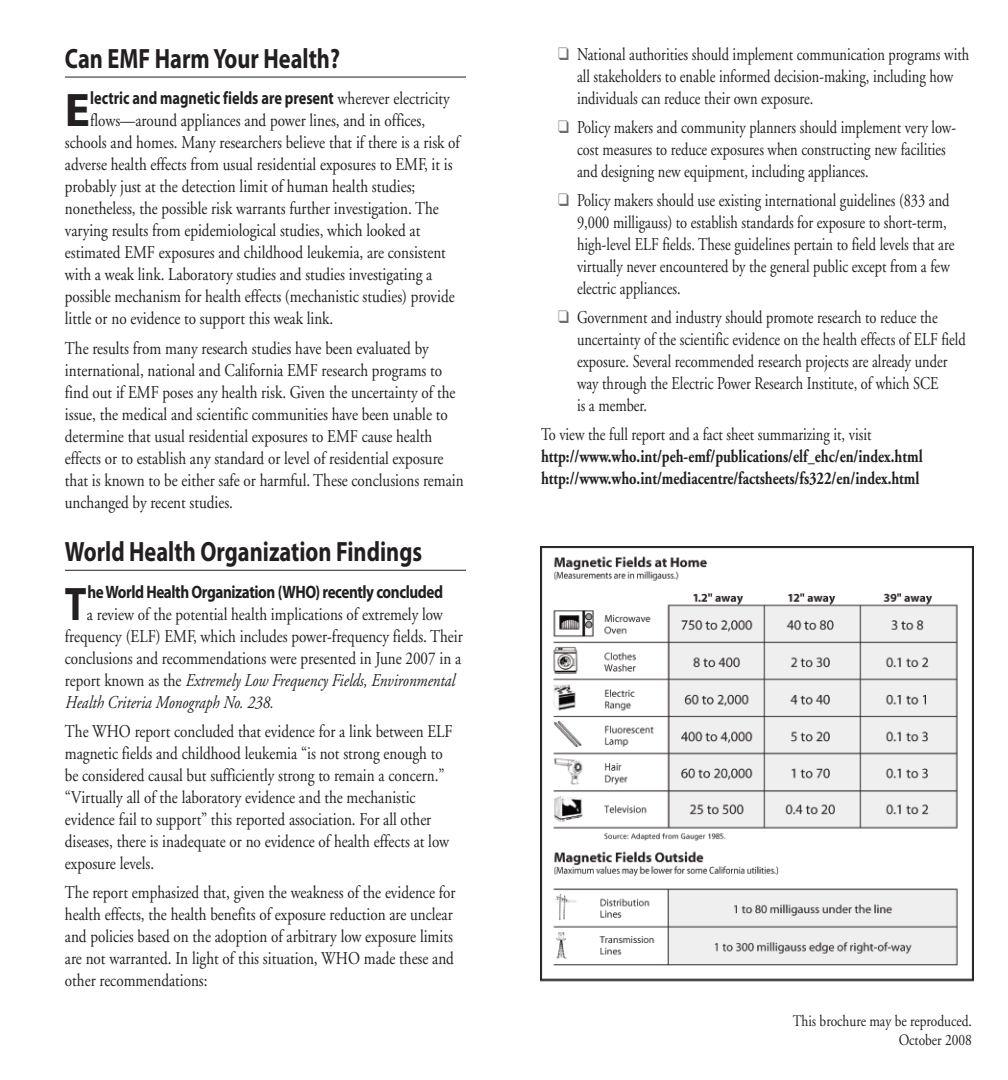
<style>
.page{position:relative;width:1008px;height:1080px;background:#fff}
.page>*{position:absolute;margin:0;border:0;box-sizing:border-box;transform-origin:0 0}
.t1{font:700 47.4px "Myriad Pro";color:#231f20}
.t2{font:700 47.4px "Myriad Pro";color:#231f20;scale:.84 1}
.t3{font:700 28px "Myriad Pro";color:#231f20;scale:.8 1}
.t4{font:18px/22px "Adobe Garamond";color:#231f20;scale:.84 1}
.t5{font:18px/22px "Adobe Garamond";color:#231f20;scale:.8 1}
.t6{font:700 18px/22px "Adobe Garamond";color:#231f20;scale:.8 1}
.t7{font:700 18px "Myriad Pro";color:#231f20;scale:.8 1}
.t8{font:700 18px "Myriad Pro";letter-spacing:-.03em;color:#231f20;scale:.84 1}
.t9{font:16px/19.2px "Adobe Garamond";color:#231f20;text-align:right;scale:.84 1}
.s1{font-family:"Adobe Garamond";font-weight:400}
.s2{font-style:italic}
.s3{color:#6c6d70}
</style>
<div class="page">
<hr style="left:65px;top:77px;width:401px;height:1px;background:#231f20">
<hr style="left:65px;top:570px;width:401px;height:1px;background:#231f20">
<img style="left:540px;top:547px;width:434px;height:435px">
<h2 class="t3" style="left:65px;top:48px;width:345px">Can EMF Harm Your Health?</h2>
<h1 class="t1" style="left:65px;top:93px;width:27px">E</h1>
<p class="t7" style="left:90px;top:92px;width:451px">lectric and magnetic fields are present <span class="s1">wherever electricity</span></p>
<p class="t4" style="left:65px;top:111px;width:472px;text-indent:25px">flows—around appliances and power lines, and in offices, schools and homes. Many researchers believe that if there is a risk of adverse health effects from usual residential exposures to EMF, it is probably just at the detection limit of human health studies; nonetheless, the possible risk warrants further investigation. The varying results from epidemiological studies, which looked at estimated EMF exposures and childhood leukemia, are consistent with a weak link. Laboratory studies and studies investigating a possible mechanism for health effects (mechanistic studies) provide little or no evidence to support this weak link.</p>
<p class="t4" style="left:65px;top:338px;width:476px">The results from many research studies have been evaluated by international, national and California EMF research programs to find out if EMF poses any health risk. Given the uncertainty of the issue, the medical and scientific communities have been unable to determine that usual residential exposures to EMF cause health effects or to establish any standard or level of residential exposure that is known to be either safe or harmful. These conclusions remain unchanged by recent studies.</p>
<h2 class="t3" style="left:65px;top:541px;width:448px">World Health Organization Findings</h2>
<h1 class="t2" style="left:65px;top:586px;width:27px">T</h1>
<p class="t8" style="left:87px;top:585px;width:425px">heWorld Health Organization (WHO) recently concluded</p>
<p class="t4" style="left:65px;top:604px;width:475px;text-indent:22px">a review of the potential health implications of extremely low frequency (ELF) EMF, which includes power-frequency fields. Their conclusions and recommendations were presented in June 2007 in a report known as the <span class="s2">Extremely Low Frequency Fields, Environmental Health Criteria Monograph No. 238.</span></p>
<p class="t4" style="left:65px;top:722px;width:463px">The WHO report concluded that evidence for a link between ELF magnetic fields and childhood leukemia “is not strong enough to be considered causal but sufficiently strong to remain a concern.” “Virtually all of the laboratory evidence and the mechanistic evidence fail to support” this reported association. For all other diseases, there is inadequate or no evidence of health effects at low exposure levels.</p>
<p class="t4" style="left:65px;top:883px;width:466px">The report emphasized that, given the weakness of the evidence for health effects, the health benefits of exposure reduction are unclear and policies based on the adoption of arbitrary low exposure limits are not warranted. In light of this situation, WHO made these and other recommendations:</p>
<p class="t5" style="left:577px;top:45px;width:492px;text-indent:-19px"><span class="s3">❑</span> National authorities should implement communication programs with all stakeholders to enable informed decision-making, including how individuals can reduce their own exposure.</p>
<p class="t5" style="left:577px;top:118px;width:475px;text-indent:-19px"><span class="s3">❑</span> Policy makers and community planners should implement very low&shy;cost measures to reduce exposures when constructing new facilities and designing new equipment, including appliances.</p>
<p class="t5" style="left:577px;top:191px;width:473px;text-indent:-19px"><span class="s3">❑</span> Policy makers should use existing international guidelines (833 and 9,000 milligauss) to establish standards for exposure to short-term, high-level ELF fields. These guidelines pertain to field levels that are virtually never encountered by the general public except from a few electric appliances.</p>
<p class="t5" style="left:577px;top:308px;width:488px;text-indent:-19px"><span class="s3">❑</span> Government and industry should promote research to reduce the uncertainty of the scientific evidence on the health effects of ELF field exposure. Several recommended research projects are already under way through the Electric Power Research Institute, of which SCE<br>is a member.</p>
<p class="t5" style="left:541px;top:425px;width:415px">To view the full report and a fact sheet summarizing it, visit</p>
<p class="t6" style="left:541px;top:447px;width:479px">http://www.who.int/peh-emf/publications/elf_ehc/en/index.html http://www.who.int/mediacentre/factsheets/fs322/en/index.html</p>
<p class="t9" style="left:793px;top:1012px;width:215px">This brochure may be reproduced.<br>October 2008</p>
</div>
